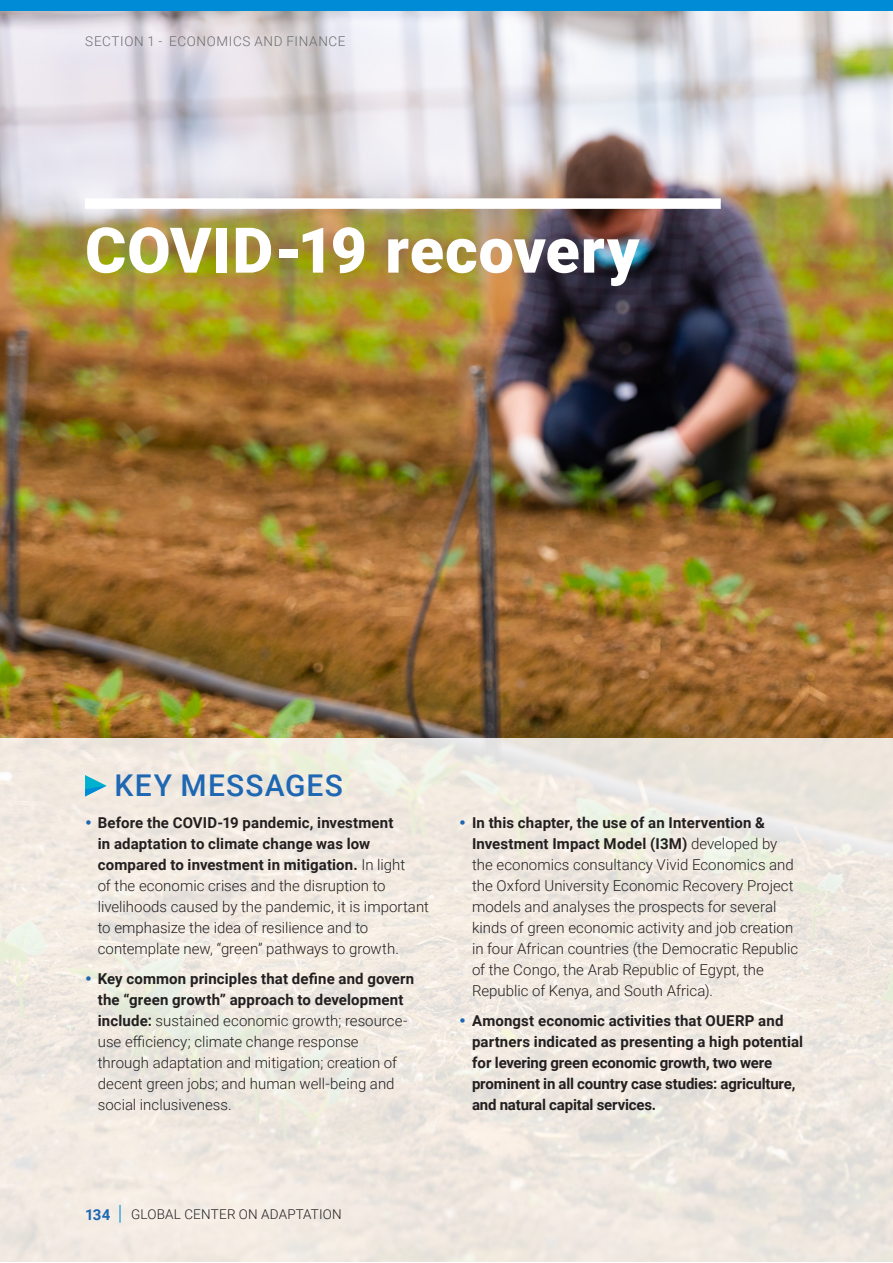
<style>
.page{position:relative;width:893px;height:1263px;background:#fff}
.page>*{position:absolute;margin:0;border:0;box-sizing:border-box;transform-origin:0 0}
.Section_Text{font:900 63px "Roboto";letter-spacing:.015em;color:#fff}
.Key_Points_Heading{font:500 30px "Roboto";letter-spacing:.035em;color:#1e67b3}
.t1{font:300 15px/21px "Roboto";color:#231f20}
.t2{font:700 15px/21px "Roboto";letter-spacing:-.005em;color:#231f20}
.t3{font:300 13.5px "Roboto";letter-spacing:.015em;color:#231f20}
.Section_running_head{font:300 13.5px "Roboto";letter-spacing:.045em;color:#6c6d70}
.s1{font-weight:700}
.s2{font-weight:700;font-size:15px;color:#1e67b3}
.s3{font-size:21px;color:#008bd7}
</style>
<div class="page">
<img style="left:0;top:11px;width:893px;height:1250px">
<svg style="left:85px;top:775px;width:22px;height:21px"></svg>
<div style="left:85px;top:198px;width:636px;height:11px;background:#fff"></div>
<div style="left:0;top:0;width:893px;height:11px;background:#008bd7"></div>
<svg style="left:86px;top:821px;width:5px;height:4px"></svg>
<svg style="left:86px;top:976px;width:5px;height:5px"></svg>
<svg style="left:460px;top:821px;width:5px;height:4px"></svg>
<svg style="left:460px;top:1018px;width:5px;height:5px"></svg>
<p class="Section_running_head" style="left:85px;top:31px;width:262px">SECTION 1 - ECONOMICS AND FINANCE</p>
<p class="Section_Text" style="left:85px;top:206px;width:556px">COVID-19 recovery</p>
<p class="Key_Points_Heading" style="left:115px;top:765px;width:230px">KEY MESSAGES</p>
<p class="t1" style="left:98px;top:812px;width:333px"><span class="s1">Before the COVID-19 pandemic, investment<br>in adaptation to climate change was low compared to investment in mitigation.</span> In light<br>of the economic crises and the disruption to livelihoods caused by the pandemic, it is important to emphasize the idea of resilience and to contemplate new, “green” pathways to growth.</p>
<p class="t1" style="left:98px;top:967px;width:318px"><span class="s1">Key common principles that define and govern the “green growth” approach to development include:</span> sustained economic growth; resource&shy;use efficiency; climate change response<br>through adaptation and mitigation; creation of decent green jobs; and human well-being and social inclusiveness.</p>
<p class="t3" style="left:85px;top:1204px;width:258px"><span class="s2">134</span> <span class="s3">|</span> GLOBAL CENTER ON ADAPTATION</p>
<p class="t1" style="left:472px;top:812px;width:328px"><span class="s1">In this chapter, the use of an Intervention &amp; Investment Impact Model (I3M)</span> developed by the economics consultancy Vivid Economics and the Oxford University Economic Recovery Project models and analyses the prospects for several kinds of green economic activity and job creation in four African countries (the Democratic Republic of the Congo, the Arab Republic of Egypt, the Republic of Kenya, and South Africa).</p>
<p class="t2" style="left:472px;top:1009px;width:333px">Amongst economic activities that OUERP and partners indicated as presenting a high potential for levering green economic growth, two were prominent in all country case studies: agriculture, and natural capital services.</p>
</div>
